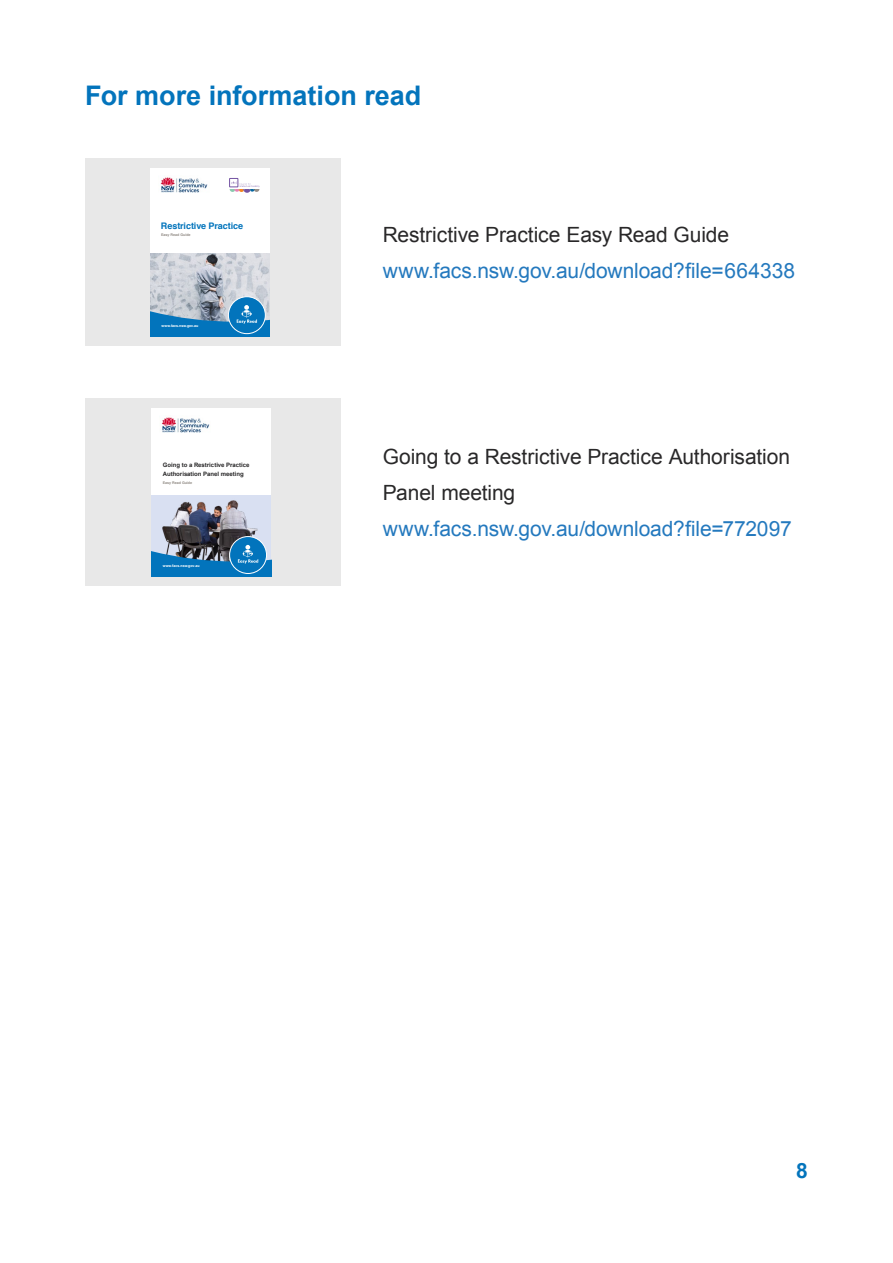
<style>
.page{position:relative;width:893px;height:1263px;background:#fff}
.page>*{position:absolute;margin:0;border:0;box-sizing:border-box;transform-origin:0 0}
.t1{font:700 27px "Arial";color:#0374bc}
.t2{font:21px/36px "Arial";letter-spacing:-.005em;color:#292829}
.t3{font:21px "Arial";letter-spacing:-.005em;color:#2479be}
.t4{font:700 21px "Arial";color:#0374bc}
.t5{font:700 9px "Helvetica";letter-spacing:-.01em;color:#0274bc}
.t6{font:700 6px/9px "Arial";letter-spacing:-.005em;color:#292829}
.t7{font:700 3.6px "Helvetica";color:#938d87}
.t8{font:700 3.6px "Arial";color:#fff}
.t9{font:700 3.6px "Helvetica";letter-spacing:-.005em;color:#fff}
</style>
<div class="page">
<div style="left:85px;top:159px;width:255px;height:187px;background:#e8e8e8"></div>
<div style="left:85px;top:399px;width:255px;height:187px;background:#e8e8e8"></div>
<div style="left:152px;top:408px;width:119px;height:169px;background:#fff"></div>
<div style="left:152px;top:496px;width:119px;height:67px;background:#d9e0f2"></div>
<img style="left:162px;top:500px;width:96px;height:45px">
<svg style="left:230px;top:536px;width:37px;height:37px"></svg>
<div style="left:229px;top:536px;width:38px;height:38px;border:1px solid #fff;border-radius:50%"></div>
<svg style="left:152px;top:545px;width:119px;height:32px;background:#2e7caf"></svg>
<img style="left:161px;top:417px;width:49px;height:16px">
<div style="left:150px;top:168px;width:120px;height:169px;background:#fff"></div>
<img style="left:150px;top:253px;width:120px;height:52px">
<div style="left:228px;top:297px;width:37px;height:37px;background:#0274bc;border-radius:50%"></div>
<div style="left:228px;top:297px;width:37px;height:37px;border:1px solid #fff;border-radius:50%"></div>
<svg style="left:150px;top:305px;width:120px;height:32px"></svg>
<div style="left:229px;top:178px;width:9px;height:9px;border:1px solid #7453a2"></div>
<svg style="left:230px;top:181px;width:30px;height:12px"></svg>
<img style="left:160px;top:177px;width:48px;height:16px">
<p class="t1" style="left:85px;top:77px;width:338px">For more information read</p>
<p class="t5" style="left:161px;top:219px;width:84px">Restrictive Practice</p>
<p class="t7" style="left:161px;top:232px;width:31px">Easy Read Guide</p>
<p class="t2" style="left:383px;top:217px;width:348px">Restrictive Practice Easy Read Guide</p>
<p class="t3" style="left:383px;top:257px;width:414px">www.facs.nsw.gov.au/download?file=664338</p>
<p class="t9" style="left:162px;top:323px;width:38px">www.facs.nsw.gov.au</p>
<p class="t6" style="left:163px;top:460px;width:88px">Going to a Restrictive Practice<br>Authorisation Panel meeting</p>
<p class="t7" style="left:163px;top:480px;width:31px">Easy Read Guide</p>
<p class="t8" style="left:163px;top:563px;width:38px">www.facs.nsw.gov.au</p>
<p class="t2" style="left:383px;top:439px;width:409px">Going to a Restrictive Practice Authorisation<br>Panel meeting</p>
<p class="t3" style="left:383px;top:515px;width:410px">www.facs.nsw.gov.au/download?file=772097</p>
<p class="t4" style="left:796px;top:1157px;width:13px">8</p>
</div>
